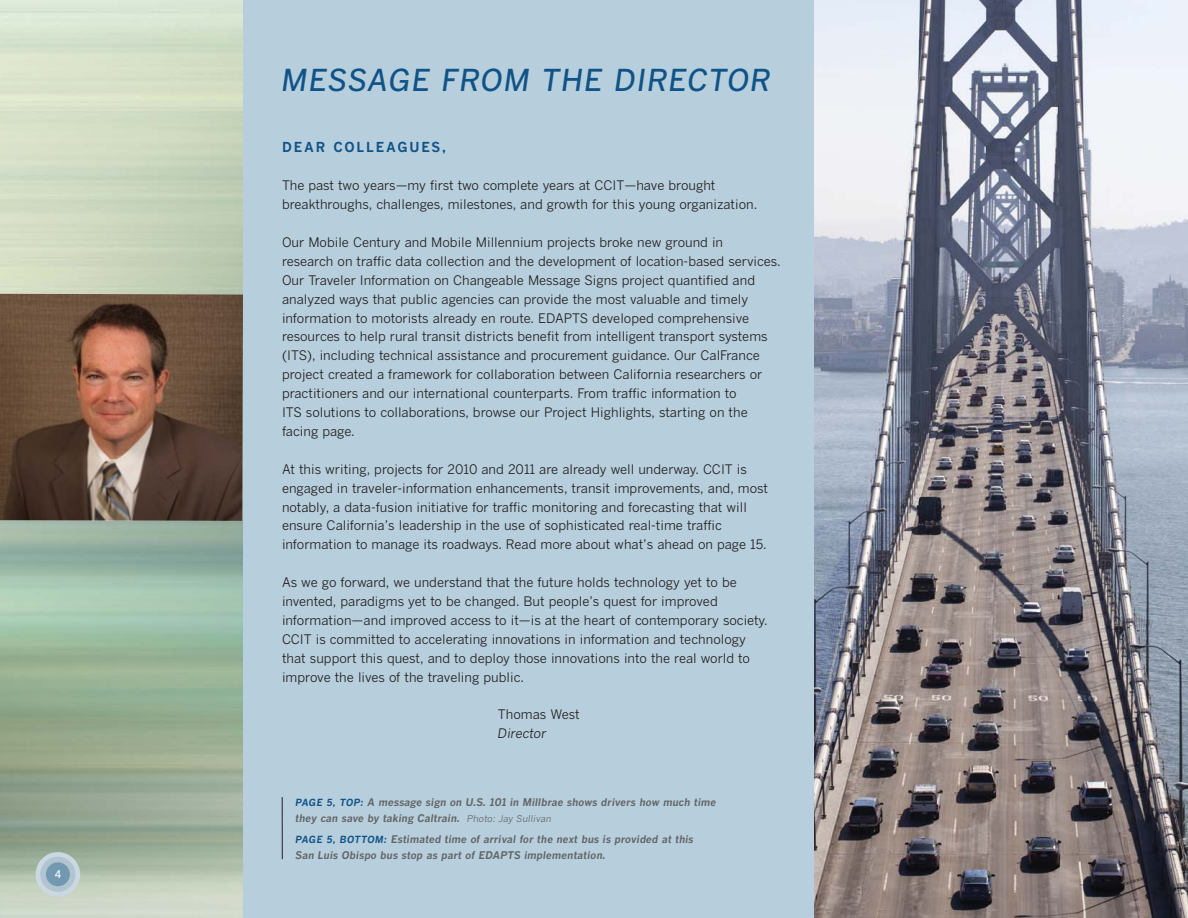
<style>
.page{position:relative;width:1188px;height:918px;background:#fff}
.page>*{position:absolute;margin:0;border:0;box-sizing:border-box;transform-origin:0 0}
.t1{font:italic 500 30px "Benton Gothic";letter-spacing:.035em;color:#0f5388}
.t2{font:700 13.65px "Benton Gothic";letter-spacing:.135em;color:#0f5388}
.t3{font:13.05px/18.9px "Benton Gothic";color:#231f20}
.t4{font:italic 13.05px "Benton Gothic";color:#231f20}
.t5{font:italic 700 10.5px/15.9px "Benton Gothic";letter-spacing:.01em;color:#636466}
.t6{font:500 10.5px "Benton Gothic";color:#fff}
.s1{font-size:9.75px;color:#0f5388}
.s2{font-weight:400;font-size:9.3px}
</style>
<div class="page">
<img style="left:0;top:294px;width:243px;height:227px">
<img style="left:813px;top:0;width:375px;height:918px">
<div style="left:36px;top:852px;width:44px;height:45px;background:#cbd7e1;border-radius:50%"></div>
<div style="left:40px;top:857px;width:35px;height:35px;background:#b0c4d2;border-radius:50%"></div>
<div style="left:46px;top:862px;width:24px;height:24px;background:#7399b1;border-radius:50%"></div>
<div style="left:243px;top:0;width:570px;height:918px;background:#b7cfdc"></div>
<hr style="left:282px;top:797px;width:1px;height:62px;background:#231f20">
<p class="t6" style="left:55px;top:870px;width:8px">4</p>
<h1 class="t1" style="left:282px;top:69px;width:491px">MESSAGE FROM THE DIRECTOR</h1>
<p class="t2" style="left:282px;top:142px;width:165px">DEAR COLLEAGUES,</p>
<p class="t3" style="left:282px;top:177px;width:477px">The past two years—my first two complete years at CCIT—have brought breakthroughs, challenges, milestones, and growth for this young organization.</p>
<p class="t3" style="left:282px;top:234px;width:500px">Our Mobile Century and Mobile Millennium projects broke new ground in<br>research on traffic data collection and the development of location-based services.<br>Our Traveler Information on Changeable Message Signs project quantified and analyzed ways that public agencies can provide the most valuable and timely information to motorists already en route. EDAPTS developed comprehensive resources to help rural transit districts benefit from intelligent transport systems (ITS), including technical assistance and procurement guidance. Our CalFrance project created a framework for collaboration between California researchers or practitioners and our international counterparts. From traffic information to<br>ITS solutions to collaborations, browse our Project Highlights, starting on the facing page.</p>
<p class="t3" style="left:282px;top:461px;width:488px">At this writing, projects for 2010 and 2011 are already well underway. CCIT is engaged in traveler-information enhancements, transit improvements, and, most notably, a data-fusion initiative for traffic monitoring and forecasting that will ensure California’s leadership in the use of sophisticated real-time traffic information to manage its roadways. Read more about what’s ahead on page 15.</p>
<p class="t3" style="left:282px;top:574px;width:487px">As we go forward, we understand that the future holds technology yet to be invented, paradigms yet to be changed. But people’s quest for improved information—and improved access to it—is at the heart of contemporary society.<br>CCIT is committed to accelerating innovations in information and technology that support this quest, and to deploy those innovations into the real world to improve the lives of the traveling public.</p>
<p class="t3" style="left:498px;top:707px;width:83px">Thomas West</p>
<p class="t4" style="left:498px;top:729px;width:50px">Director</p>
<p class="t5" style="left:296px;top:795px;width:422px"><span class="s1">PAGE 5, TOP:</span> A message sign on U.S. 101 in Millbrae shows drivers how much time they can save by taking Caltrain. <span class="s2">Photo: Jay Sullivan</span></p>
<p class="t5" style="left:296px;top:832px;width:400px"><span class="s1">PAGE 5, BOTTOM:</span> Estimated time of arrival for the next bus is provided at this<br>San Luis Obispo bus stop as part of EDAPTS implementation.</p>
</div>
